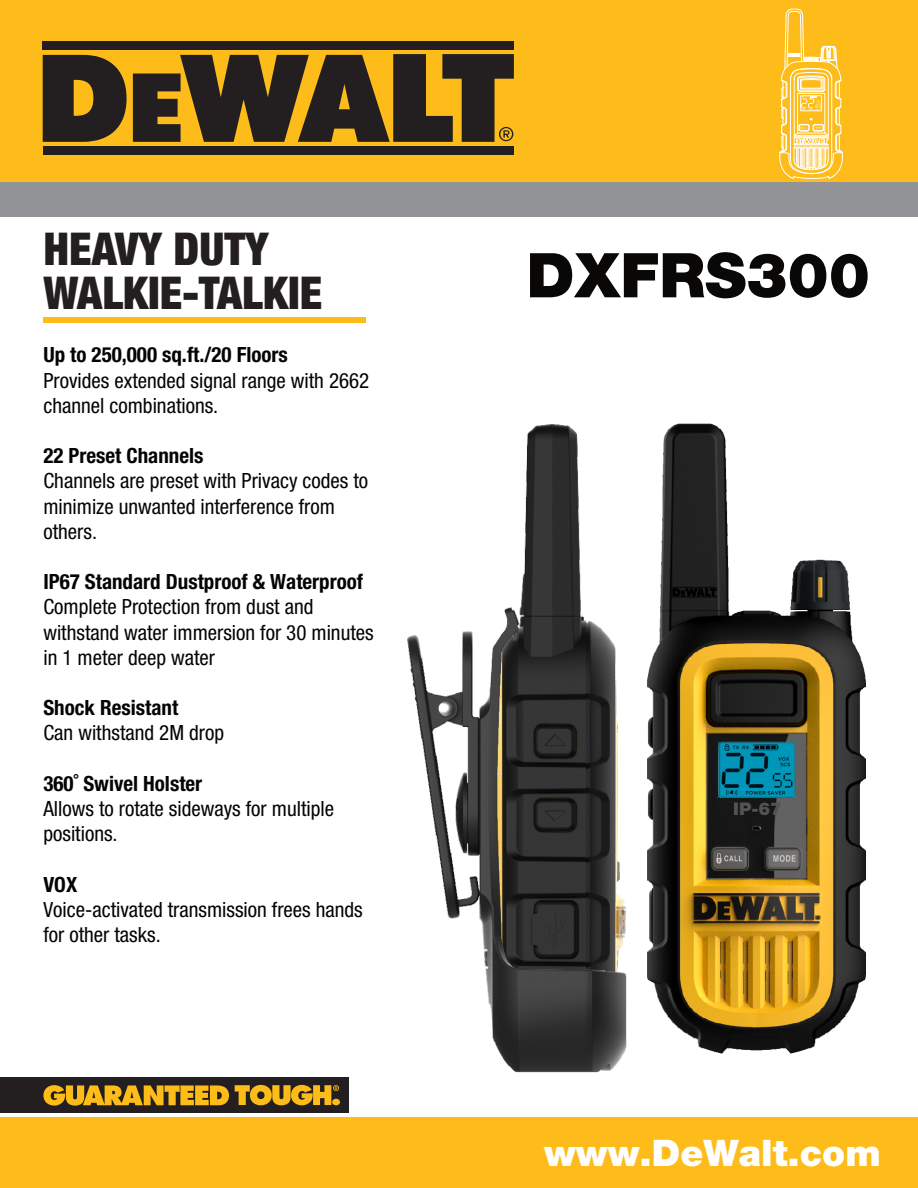
<style>
.page{position:relative;width:918px;height:1188px;background:#fff}
.page>*{position:absolute;margin:0;border:0;box-sizing:border-box;transform-origin:0 0}
.t1{font:900 61.8px "Helvetica Neue LT Std";color:#090807}
.t2{font:900 condensed 45px/44px "Helvetica Neue";color:#231f20}
.t3{font:900 36.6px "Helvetica Neue LT Std";color:#fff}
.t4{font:condensed 21px/25.2px "Helvetica Neue LT Std";color:#040503}
.t5{font:700 condensed 21px "Helvetica Neue LT Std";color:#040503}
.t6{font:900 17.55px "Helvetica Neue LT Std";color:#535352}
</style>
<div class="page">
<div style="left:0;top:0;width:918px;height:189px;background:#fdbc19"></div>
<div style="left:0;top:182px;width:918px;height:35px;background:#929396"></div>
<div style="left:0;top:1117px;width:918px;height:71px;background:#fdbc19"></div>
<svg style="left:779px;top:8px;width:64px;height:171px"></svg>
<div style="left:43px;top:41px;width:471px;height:9px;background:#231f20"></div>
<div style="left:43px;top:147px;width:471px;height:8px;background:#231f20"></div>
<svg style="left:43px;top:55px;width:84px;height:87px"></svg>
<svg style="left:133px;top:54px;width:381px;height:88px"></svg>
<div style="left:0;top:1078px;width:349px;height:35px;background:#231f20"></div>
<div style="left:43px;top:317px;width:323px;height:6px;background:#fdbc19"></div>
<svg style="left:43px;top:1085px;width:297px;height:21px"></svg>
<img style="left:762px;top:559px;width:104px;height:494px">
<svg style="left:816px;top:915px;width:4px;height:5px"></svg>
<svg style="left:773px;top:855px;width:23px;height:7px"></svg>
<img style="left:407px;top:423px;width:355px;height:650px">
<h2 class="t2" style="left:43px;top:225px;width:280px">HEAVY DUTY<br>WALKIE-TALKIE</h2>
<p class="t5" style="left:43px;top:342px;width:246px">Up to 250,000 sq.ft./20 Floors</p>
<p class="t4" style="left:43px;top:368px;width:327px">Provides extended signal range with 2662 channel combinations.</p>
<p class="t5" style="left:43px;top:443px;width:162px">22 Preset Channels</p>
<p class="t4" style="left:43px;top:468px;width:326px">Channels are preset with Privacy codes to minimize unwanted interference from others.</p>
<p class="t5" style="left:43px;top:569px;width:321px">IP67 Standard Dustproof &amp; Waterproof</p>
<p class="t4" style="left:43px;top:594px;width:332px">Complete Protection from dust and withstand water immersion for 30 minutes in 1 meter deep water</p>
<p class="t5" style="left:43px;top:695px;width:136px">Shock Resistant</p>
<p class="t4" style="left:43px;top:720px;width:182px">Can withstand 2M drop</p>
<p class="t5" style="left:43px;top:771px;width:160px">360˚ Swivel Holster</p>
<p class="t4" style="left:43px;top:796px;width:292px">Allows to rotate sideways for multiple positions.</p>
<p class="t5" style="left:43px;top:872px;width:35px">VOX</p>
<p class="t4" style="left:43px;top:897px;width:321px">Voice-activated transmission frees hands for other tasks.</p>
<h1 class="t1" style="left:527px;top:238px;width:345px">DXFRS300</h1>
<p class="t6" style="left:733px;top:798px;width:50px">IP-67</p>
<h3 class="t3" style="left:544px;top:1131px;width:338px">www.DeWalt.com</h3>
</div>
